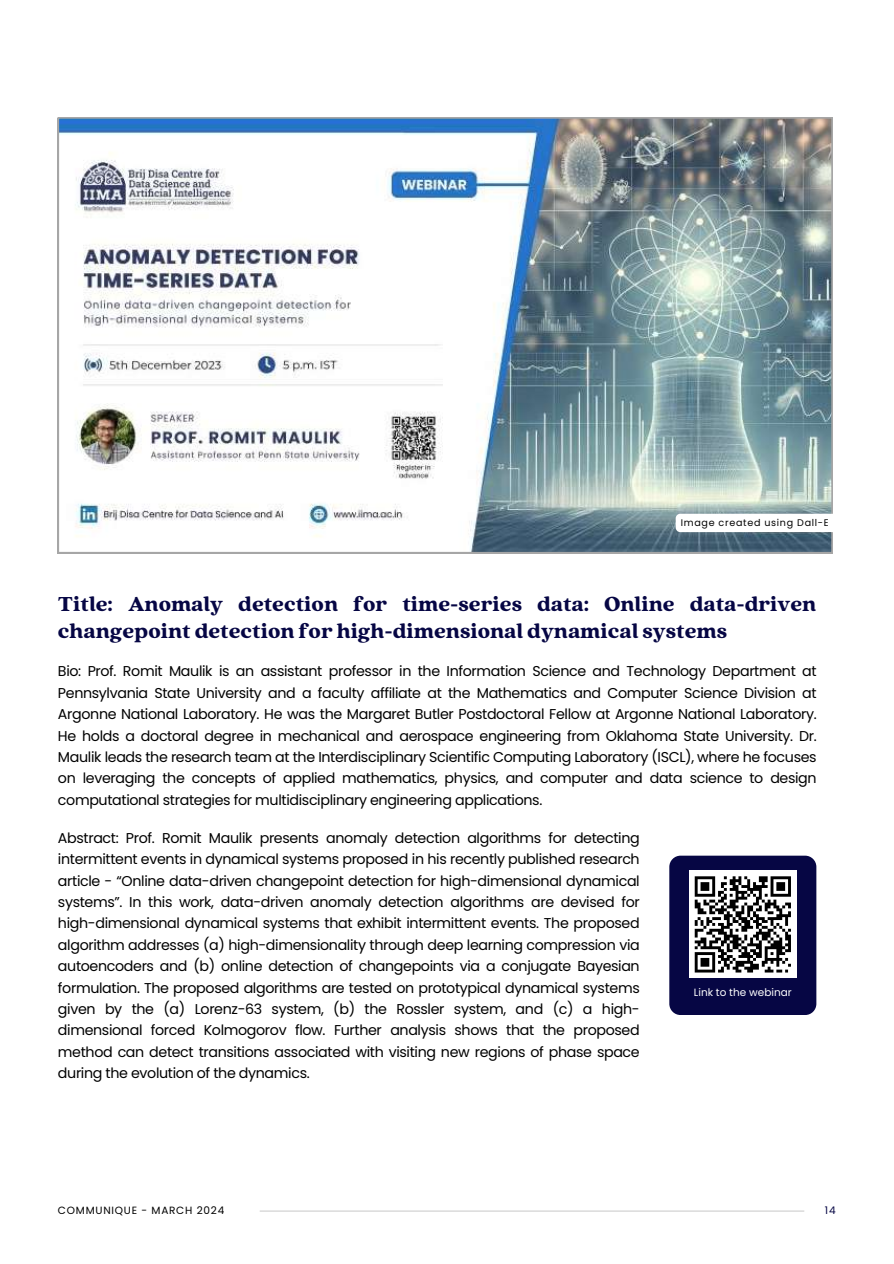
<style>
.page{position:relative;width:894px;height:1264px;background:#fff}
.page>*{position:absolute;margin:0;border:0;box-sizing:border-box;transform-origin:0 0}
.t1{font:900 22.5px/27px "Quincy CF";color:#060644}
.t2{font:14.25px/21.3px "Poppins";letter-spacing:-.025em;color:#000;text-align:justify}
.t3{font:10.5px "Poppins";letter-spacing:.07em;color:#000}
.t4{font:10.5px "Poppins";color:#fff}
.t5{font:10.5px "Poppins";color:#060644}
.t6{font:9.6px "Poppins";letter-spacing:.07em;color:#000}
</style>
<div class="page">
<img style="left:58px;top:118px;width:774px;height:435px">
<div style="left:669px;top:855px;width:147px;height:160px;background:#060644;border-radius:11px"></div>
<div style="left:688px;top:870px;width:108px;height:108px;background:#fff"></div>
<svg style="left:694px;top:876px;width:97px;height:97px"></svg>
<hr style="left:260px;top:1210px;width:544px;height:1px;background:#cdcdcd">
<svg style="left:675px;top:514px;width:157px;height:18px"></svg>
<p class="t6" style="left:680px;top:515px;width:149px">Image created using Dall-E</p>
<h1 class="t1" style="left:58px;top:589px;width:759px">Title: Anomaly detection for time-series data: Online data-driven changepoint detection for high-dimensional dynamical systems</h1>
<p class="t2" style="left:58px;top:660px;width:760px">Bio: Prof. Romit Maulik is an assistant professor in the Information Science and Technology Department at Pennsylvania State University and a faculty affiliate at the Mathematics and Computer Science Division at Argonne National Laboratory. He was the Margaret Butler Postdoctoral Fellow at Argonne National Laboratory.<br>He holds a doctoral degree in mechanical and aerospace engineering from Oklahoma State University. Dr.<br>Maulik leads the research team at the Interdisciplinary Scientific Computing Laboratory (ISCL), where he focuses on leveraging the concepts of applied mathematics, physics, and computer and data science to design computational strategies for multidisciplinary engineering applications.</p>
<p class="t2" style="left:58px;top:827px;width:583px">Abstract: Prof. Romit Maulik presents anomaly detection algorithms for detecting intermittent events in dynamical systems proposed in his recently published research article - “Online data-driven changepoint detection for high-dimensional dynamical systems”. In this work, data-driven anomaly detection algorithms are devised for high-dimensional dynamical systems that exhibit intermittent events. The proposed algorithm addresses (a) high-dimensionality through deep learning compression via autoencoders and (b) online detection of changepoints via a conjugate Bayesian formulation. The proposed algorithms are tested on prototypical dynamical systems given by the (a) Lorenz-63 system, (b) the Rossler system, and (c) a high&shy;dimensional forced Kolmogorov flow. Further analysis shows that the proposed method can detect transitions associated with visiting new regions of phase space during the evolution of the dynamics.</p>
<p class="t4" style="left:693px;top:985px;width:99px">Link to the webinar</p>
<p class="t3" style="left:58px;top:1202px;width:168px">COMMUNIQUE - MARCH 2024</p>
<p class="t5" style="left:824px;top:1202px;width:12px">14</p>
</div>
